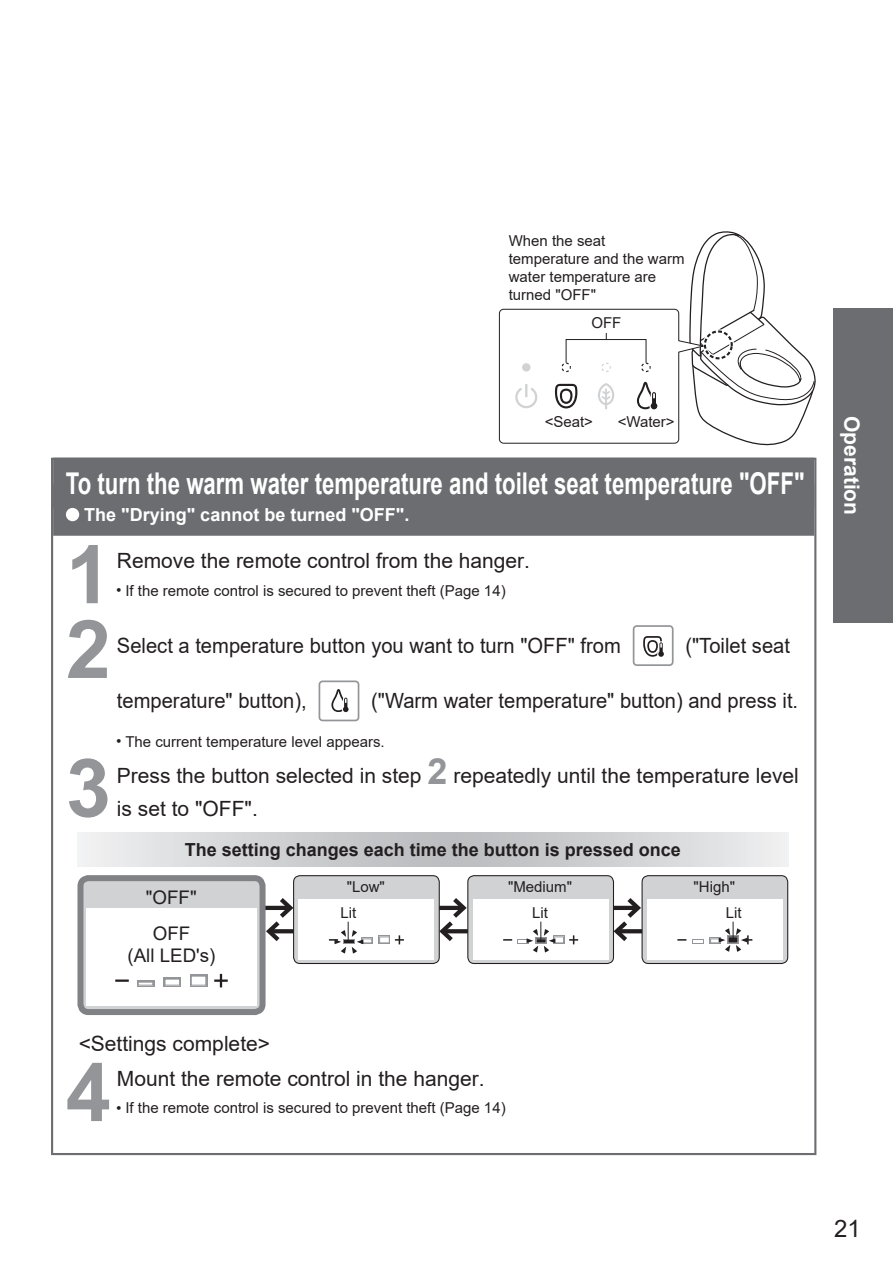
<style>
.page{position:relative;width:893px;height:1263px;background:#fff}
.page>*{position:absolute;margin:0;border:0;box-sizing:border-box;transform-origin:0 0}
.t1{font:700 81px "Arial";color:#939598}
.t2{font:700 30px "Arial";color:#fff;scale:.74 1}
.t3{font:24px "Arial";color:#231f20}
.t4{font:21px/33px "Arial";color:#231f20}
.t5{font:21px "Arial";color:#231f20;scale:.96 1}
.t6{font:700 21px "Arial";color:#fff}
.t7{font:18.75px/36px "Arial";color:#231f20;text-align:center}
.t8{font:700 18px "Arial";color:#231f20}
.t9{font:700 18px "Arial";color:#fff}
.t10{font:15px/18.1px "Arial";color:#231f20}
.s1{font-family:"Universal Std Newswith Comm Pi"}
.s2{font-weight:700;font-size:36px;color:#939598}
</style>
<div class="page">
<svg style="left:499px;top:231px;width:317px;height:215px"></svg>
<div style="left:53px;top:458px;width:761px;height:51px;background:#6c6d70"></div>
<div style="left:53px;top:485px;width:761px;height:51px;background:#6c6d70"></div>
<div style="left:66px;top:508px;width:13px;height:13px;background:#fff;border-radius:50%"></div>
<svg style="left:633px;top:625px;width:41px;height:41px"></svg>
<svg style="left:319px;top:680px;width:40px;height:41px"></svg>
<svg style="left:77px;top:833px;width:711px;height:34px"></svg>
<svg style="left:266px;top:898px;width:27px;height:43px"></svg>
<svg style="left:440px;top:898px;width:27px;height:43px"></svg>
<svg style="left:614px;top:893px;width:28px;height:53px"></svg>
<div style="left:80px;top:878px;width:183px;height:134px;background:#d1d2d4;border-radius:8px"></div>
<div style="left:77px;top:875px;width:189px;height:140px;border:6px solid #808285;border-radius:8px"></div>
<div style="left:86px;top:908px;width:171px;height:97px;background:#fff"></div>
<svg style="left:214px;top:974px;width:14px;height:13px"></svg>
<hr style="left:115px;top:979px;width:14px;height:3px;background:#231f20">
<svg style="left:137px;top:980px;width:17px;height:7px"></svg>
<div style="left:138px;top:982px;width:15px;height:3px;border:1px solid #939598"></div>
<svg style="left:190px;top:974px;width:17px;height:13px"></svg>
<svg style="left:163px;top:977px;width:18px;height:10px"></svg>
<div style="left:165px;top:979px;width:15px;height:6px;background:#fff"></div>
<div style="left:165px;top:979px;width:15px;height:6px;border:1px solid #939598"></div>
<div style="left:191px;top:976px;width:15px;height:9px;background:#fff"></div>
<div style="left:191px;top:976px;width:15px;height:9px;border:1px solid #939598"></div>
<div style="left:642px;top:876px;width:146px;height:87px;background:#d1d2d4;border-radius:6px"></div>
<div style="left:642px;top:875px;width:146px;height:89px;border:1px solid #231f20;border-radius:6px"></div>
<div style="left:647px;top:899px;width:135px;height:60px;background:#fff"></div>
<svg style="left:677px;top:939px;width:9px;height:2px"></svg>
<svg style="left:692px;top:940px;width:11px;height:4px"></svg>
<svg style="left:693px;top:941px;width:9px;height:2px"></svg>
<div style="left:709px;top:938px;width:12px;height:6px;background:#939598"></div>
<svg style="left:711px;top:922px;width:41px;height:30px"></svg>
<div style="left:468px;top:876px;width:145px;height:87px;background:#d1d2d4;border-radius:6px"></div>
<div style="left:467px;top:875px;width:147px;height:89px;border:1px solid #231f20;border-radius:6px"></div>
<div style="left:473px;top:899px;width:135px;height:60px;background:#fff"></div>
<svg style="left:569px;top:935px;width:9px;height:9px"></svg>
<svg style="left:503px;top:939px;width:9px;height:2px"></svg>
<hr style="left:517px;top:940px;width:12px;height:4px;background:#939598">
<svg style="left:555px;top:936px;width:10px;height:8px"></svg>
<div style="left:554px;top:937px;width:10px;height:6px;background:#fff"></div>
<div style="left:554px;top:937px;width:10px;height:6px;border:1px solid #939598"></div>
<svg style="left:518px;top:922px;width:37px;height:30px"></svg>
<div style="left:294px;top:876px;width:145px;height:87px;background:#d1d2d4;border-radius:6px"></div>
<div style="left:293px;top:875px;width:147px;height:89px;border:1px solid #231f20;border-radius:6px"></div>
<div style="left:299px;top:899px;width:135px;height:60px;background:#fff"></div>
<svg style="left:395px;top:935px;width:9px;height:9px"></svg>
<svg style="left:379px;top:936px;width:11px;height:8px"></svg>
<svg style="left:363px;top:938px;width:10px;height:6px"></svg>
<div style="left:362px;top:939px;width:10px;height:4px;border:1px solid #939598"></div>
<div style="left:380px;top:937px;width:9px;height:6px;background:#fff"></div>
<div style="left:379px;top:937px;width:11px;height:6px;border:1px solid #939598"></div>
<svg style="left:329px;top:922px;width:34px;height:31px"></svg>
<div style="left:833px;top:308px;width:60px;height:315px;background:#6c6d70"></div>
<p class="t10" style="left:509px;top:231px;width:177px">When the seat temperature and the warm water temperature are turned "OFF"</p>
<p class="t10" style="left:591px;top:313px;width:31px">OFF</p>
<p class="t10" style="left:545px;top:413px;width:50px">&lt;Seat&gt;</p>
<p class="t10" style="left:618px;top:413px;width:58px">&lt;Water&gt;</p>
<h2 class="t2" style="left:66px;top:462px;width:1000px">To turn the warm water temperature and toilet seat temperature "OFF"</h2>
<p class="t9" style="left:84px;top:502px;width:327px">The "Drying" cannot be turned "OFF".</p>
<h1 class="t1" style="left:66px;top:518px;width:47px">1</h1>
<h3 class="t4" style="left:117px;top:544px;width:415px">Remove the remote control from the hanger.</h3>
<p class="t10" style="left:117px;top:581px;width:390px"><span class="s1">•</span> If the remote control is secured to prevent theft (Page 14)</p>
<h1 class="t1" style="left:66px;top:592px;width:47px">2</h1>
<h3 class="t5" style="left:117px;top:631px;width:526px">Select a temperature button you want to turn "OFF" from</h3>
<h3 class="t5" style="left:685px;top:631px;width:110px">("Toilet seat</h3>
<h3 class="t5" style="left:117px;top:687px;width:199px">temperature" button),</h3>
<h3 class="t5" style="left:371px;top:687px;width:446px">("Warm water temperature" button) and press it.</h3>
<p class="t10" style="left:117px;top:732px;width:269px"><span class="s1">•</span> The current temperature level appears.</p>
<h1 class="t1" style="left:66px;top:731px;width:47px">3</h1>
<h3 class="t4" style="left:117px;top:759px;width:683px">Press the button selected in step <span class="s2">2</span> repeatedly until the temperature level is set to "OFF".</h3>
<p class="t8" style="left:185px;top:837px;width:498px">The setting changes each time the button is pressed once</p>
<p class="t7" style="left:146px;top:879px;width:52px">"OFF"<br>OFF</p>
<p class="t7" style="left:128px;top:938px;width:89px">(All LED's)</p>
<p class="t10" style="left:341px;top:874px;width:46px;line-height:25.5px;text-indent:6px">"Low"<br>Lit</p>
<p class="t10" style="left:508px;top:874px;width:65px;line-height:25.5px;text-align:center">"Medium"<br>Lit</p>
<p class="t10" style="left:726px;top:874px;width:17px;line-height:25.5px;text-indent:-32px">"High"<br>Lit</p>
<h3 class="t4" style="left:79px;top:1027px;width:193px">&lt;Settings complete&gt;</h3>
<h1 class="t1" style="left:66px;top:1035px;width:47px">4</h1>
<h3 class="t4" style="left:117px;top:1062px;width:369px">Mount the remote control in the hanger.</h3>
<p class="t10" style="left:117px;top:1099px;width:390px"><span class="s1">•</span> If the remote control is secured to prevent theft (Page 14)</p>
<h3 class="t6" style="left:867px;top:416px;width:101px;rotate:90deg">Operation</h3>
<h3 class="t3" style="left:834px;top:1212px;width:28px">21</h3>
</div>
